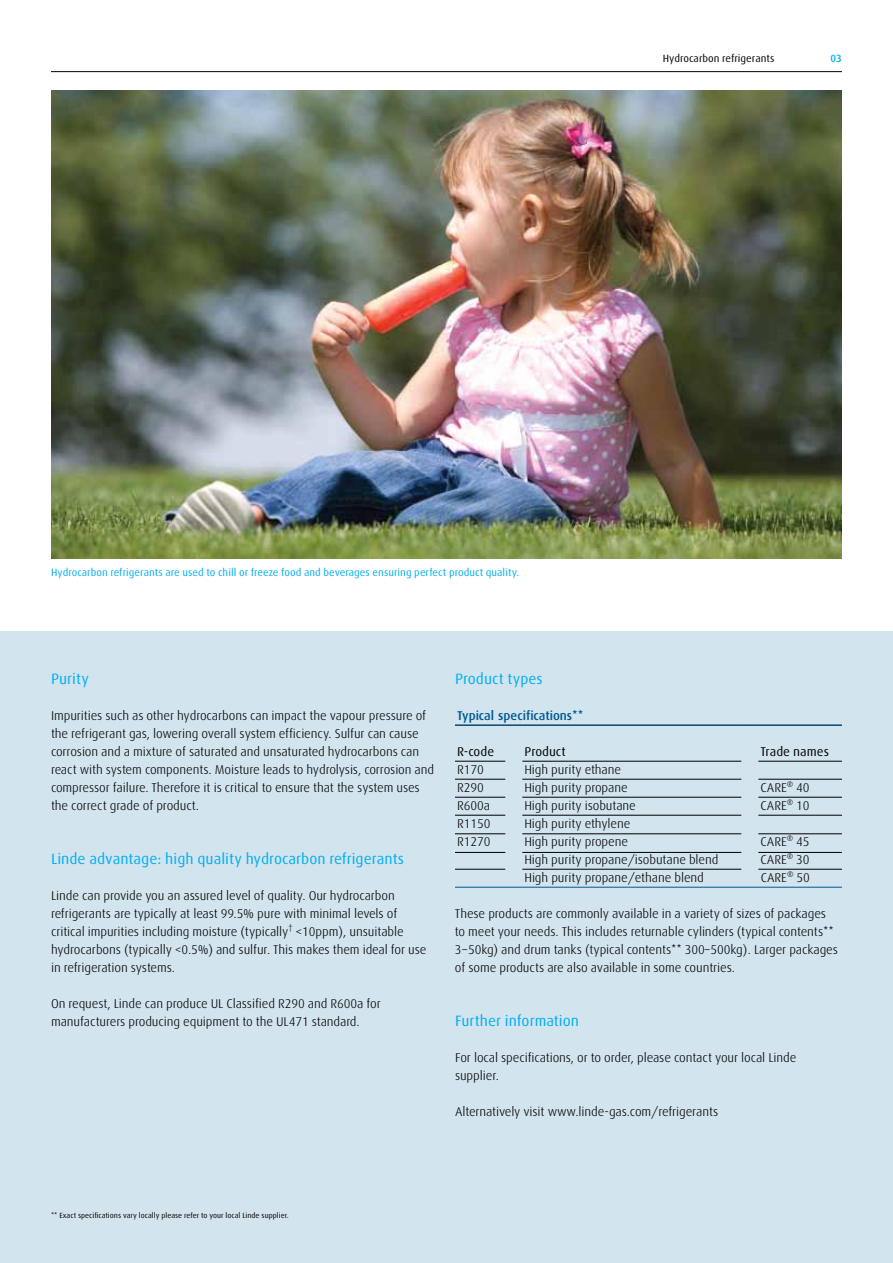
<style>
.page{position:relative;width:893px;height:1263px;background:#fff}
.page>*{position:absolute;margin:0;border:0;box-sizing:border-box;transform-origin:0 0}
.t1{font:15px "Linde Dax Global";color:#00aeef}
.t2{font:300 12.75px/18px "Linde Dax Global";letter-spacing:-.01em;color:#000}
.t3{font:500 12.75px "Linde Dax Global";color:#005993}
.t4{font:12.75px "Linde Dax Global";color:#000}
.t5{font:10.5px "Linde Dax Global";color:#00aeef}
.t6{font:10.5px "Linde Dax Global";color:#000}
.t7{font:500 10.5px "Linde Dax Global";color:#00aeef}
.t8{font:300 7.65px "Linde Dax Global";color:#000}
.t9{font:7.5px "Linde Dax Global";color:#000}
</style>
<div class="page">
<div style="left:0;top:631px;width:893px;height:632px;background:#d2e4ee"></div>
<img style="left:51px;top:90px;width:791px;height:468px">
<hr style="left:455px;top:779px;width:50px;height:1px;background:#000">
<hr style="left:522px;top:779px;width:219px;height:1px;background:#000">
<hr style="left:758px;top:779px;width:84px;height:1px;background:#000">
<hr style="left:455px;top:797px;width:50px;height:1px;background:#000">
<hr style="left:522px;top:797px;width:219px;height:1px;background:#000">
<hr style="left:758px;top:797px;width:84px;height:1px;background:#000">
<hr style="left:455px;top:815px;width:50px;height:1px;background:#000">
<hr style="left:522px;top:815px;width:219px;height:1px;background:#000">
<hr style="left:758px;top:815px;width:84px;height:1px;background:#000">
<hr style="left:455px;top:833px;width:50px;height:1px;background:#000">
<hr style="left:522px;top:833px;width:219px;height:1px;background:#000">
<hr style="left:758px;top:833px;width:84px;height:1px;background:#000">
<hr style="left:455px;top:852px;width:50px;height:1px;background:#000">
<hr style="left:522px;top:852px;width:219px;height:1px;background:#000">
<hr style="left:758px;top:852px;width:84px;height:1px;background:#000">
<hr style="left:455px;top:869px;width:50px;height:1px;background:#000">
<hr style="left:522px;top:869px;width:219px;height:1px;background:#000">
<hr style="left:758px;top:869px;width:84px;height:1px;background:#000">
<hr style="left:455px;top:761px;width:50px;height:1px;background:#000">
<hr style="left:522px;top:761px;width:219px;height:1px;background:#000">
<hr style="left:758px;top:761px;width:84px;height:1px;background:#000">
<hr style="left:455px;top:725px;width:387px;height:1px;background:#005993">
<hr style="left:455px;top:887px;width:387px;height:1px;background:#005993">
<hr style="left:51px;top:71px;width:791px;height:1px;background:#000">
<p class="t6" style="left:663px;top:52px;width:113px">Hydrocarbon refrigerants</p>
<p class="t7" style="left:830px;top:52px;width:13px">03</p>
<p class="t5" style="left:51px;top:566px;width:470px">Hydrocarbon refrigerants are used to chill or freeze food and beverages ensuring perfect product quality.</p>
<p class="t1" style="left:51px;top:670px;width:39px">Purity</p>
<p class="t2" style="left:51px;top:707px;width:385px">Impurities such as other hydrocarbons can impact the vapour pressure of the refrigerant gas, lowering overall system efficiency. Sulfur can cause corrosion and a mixture of saturated and unsaturated hydrocarbons can react with system components. Moisture leads to hydrolysis, corrosion and compressor failure. Therefore it is critical to ensure that the system uses the correct grade of product.</p>
<p class="t1" style="left:51px;top:850px;width:355px">Linde advantage: high quality hydrocarbon refrigerants</p>
<p class="t2" style="left:51px;top:887px;width:348px">Linde can provide you an assured level of quality. Our hydrocarbon refrigerants are typically at least 99.5% pure with minimal levels of critical impurities including moisture (typically</p>
<p class="t8" style="left:288px;top:923px;width:6px">†</p>
<p class="t2" style="left:51px;top:923px;width:377px;text-indent:245px">&lt;10ppm), unsuitable hydrocarbons (typically &lt;0.5%) and sulfur. This makes them ideal for use in refrigeration systems.</p>
<p class="t2" style="left:51px;top:995px;width:331px">On request, Linde can produce UL Classified R290 and R600a for manufacturers producing equipment to the UL471 standard.</p>
<p class="t1" style="left:455px;top:670px;width:89px">Product types</p>
<p class="t3" style="left:457px;top:708px;width:128px">Typical specifications**</p>
<p class="t4" style="left:457px;top:744px;width:39px">R-code</p>
<p class="t4" style="left:524px;top:744px;width:43px">Product</p>
<p class="t4" style="left:760px;top:744px;width:70px">Trade names</p>
<p class="t2" style="left:457px;top:761px;width:28px">R170</p>
<p class="t2" style="left:524px;top:761px;width:98px">High purity ethane</p>
<p class="t2" style="left:457px;top:779px;width:28px">R290</p>
<p class="t2" style="left:524px;top:779px;width:105px">High purity propane</p>
<p class="t2" style="left:760px;top:779px;width:51px">CARE® 40</p>
<p class="t2" style="left:457px;top:797px;width:35px">R600a</p>
<p class="t2" style="left:524px;top:797px;width:113px">High purity isobutane</p>
<p class="t2" style="left:760px;top:797px;width:51px">CARE® 10</p>
<p class="t2" style="left:457px;top:815px;width:35px">R1150</p>
<p class="t2" style="left:524px;top:815px;width:107px">High purity ethylene</p>
<p class="t2" style="left:457px;top:833px;width:35px">R1270</p>
<p class="t2" style="left:524px;top:833px;width:105px">High purity propene</p>
<p class="t2" style="left:760px;top:833px;width:51px">CARE® 45</p>
<p class="t2" style="left:524px;top:851px;width:196px">High purity propane/isobutane blend</p>
<p class="t2" style="left:760px;top:851px;width:51px">CARE® 30</p>
<p class="t2" style="left:524px;top:869px;width:181px">High purity propane/ethane blend</p>
<p class="t2" style="left:761px;top:869px;width:51px">CARE® 50</p>
<p class="t2" style="left:455px;top:905px;width:384px">These products are commonly available in a variety of sizes of packages to meet your needs. This includes returnable cylinders (typical contents** 3–50kg) and drum tanks (typical contents** 300–500kg). Larger packages of some products are also available in some countries.</p>
<p class="t1" style="left:455px;top:1012px;width:126px">Further information</p>
<p class="t2" style="left:455px;top:1049px;width:343px">For local specifications, or to order, please contact your local Linde supplier.</p>
<p class="t2" style="left:455px;top:1103px;width:265px">Alternatively visit www.linde-gas.com/refrigerants</p>
<p class="t9" style="left:51px;top:1211px;width:239px">** Exact specifications vary locally please refer to your local Linde supplier.</p>
</div>
